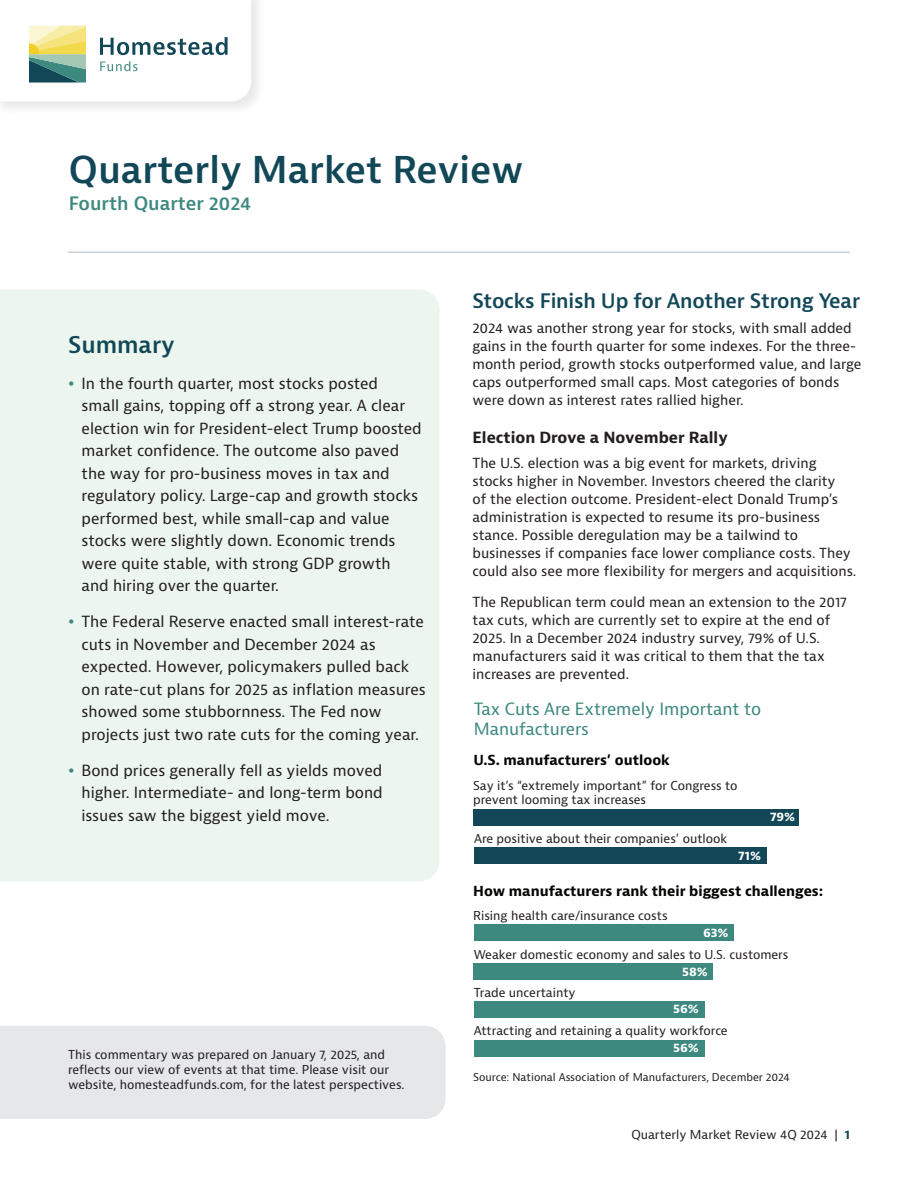
<style>
.page{position:relative;width:918px;height:1188px;background:#fff}
.page>*{position:absolute;margin:0;border:0;box-sizing:border-box;transform-origin:0 0}
.t1{font:600 36px "Bernina Sans";color:#114757}
.t2{font:600 22.5px "Bernina Sans";color:#114757}
.t3{font:600 19.5px "Bernina Sans";letter-spacing:-.01em;color:#114757}
.t4{font:600 18px "Bernina Sans";color:#3e897f}
.t5{font:16.5px/19.5px "Bernina Sans";letter-spacing:-.005em;color:#3e897f}
.t6{font:15px/22.5px "Bernina Sans";color:#231f20}
.t7{font:700 15px "Bernina Sans";color:#231f20}
.t8{font:13.5px/18px "Bernina Sans";color:#231f20}
.t9{font:700 13.5px "Bernina Sans";color:#040503}
.t10{font:12px/15px "Bernina Sans";color:#231f20}
.t11{font:700 12px "Bernina Sans";color:#fff}
.t12{font:10.5px "Bernina Sans";color:#231f20}
.s1{font-size:27px;color:#3e897f}
.s2{font-weight:700;color:#114757}
</style>
<div class="page">
<div style="left:0;top:0;width:266px;height:117px;background:#231f20;opacity:.1"></div>
<svg style="left:29px;top:25px;width:222px;height:76px"></svg>
<div style="left:0;top:290px;width:439px;height:591px;background:#ecf6ef"></div>
<div style="left:0;top:1026px;width:446px;height:93px;background:#e6e7e9"></div>
<hr style="left:68px;top:252px;width:782px;height:1px;background:#b2bac2">
<div style="left:474px;top:809px;width:325px;height:16px;background:#134757"></div>
<div style="left:474px;top:848px;width:292px;height:16px;background:#134757"></div>
<div style="left:474px;top:925px;width:259px;height:16px;background:#3e897f"></div>
<div style="left:474px;top:963px;width:239px;height:16px;background:#3e897f"></div>
<div style="left:474px;top:1001px;width:231px;height:17px;background:#3e897f"></div>
<div style="left:474px;top:1040px;width:231px;height:16px;background:#3e897f"></div>
<h1 class="t1" style="left:69px;top:146px;width:456px">Quarterly Market Review</h1>
<h3 class="t4" style="left:69px;top:191px;width:184px">Fourth Quarter 2024</h3>
<h2 class="t2" style="left:68px;top:330px;width:108px">Summary</h2>
<p class="t6" style="left:82px;top:372px;width:342px;text-indent:-14px"><span class="s1">•</span> In the fourth quarter, most stocks posted<br>small gains, topping off a strong year. A clear election win for President-elect Trump boosted market confidence. The outcome also paved the way for pro-business moves in tax and regulatory policy. Large-cap and growth stocks performed best, while small-cap and value stocks were slightly down. Economic trends were quite stable, with strong GDP growth<br>and hiring over the quarter.</p>
<p class="t6" style="left:82px;top:611px;width:346px;text-indent:-14px"><span class="s1">•</span> The Federal Reserve enacted small interest-rate cuts in November and December 2024 as expected. However, policymakers pulled back on rate-cut plans for 2025 as inflation measures showed some stubbornness. The Fed now projects just two rate cuts for the coming year.</p>
<p class="t6" style="left:82px;top:759px;width:303px;text-align:justify;text-indent:-14px"><span class="s1">•</span> Bond prices generally fell as yields moved higher. Intermediate- and long-term bond issues saw the biggest yield move.</p>
<p class="t10" style="left:68px;top:1048px;width:338px">This commentary was prepared on January 7, 2025, and reflects our view of events at that time. Please visit our website, homesteadfunds.com, for the latest perspectives.</p>
<h3 class="t3" style="left:472px;top:289px;width:389px">Stocks Finish Up for Another Strong Year</h3>
<p class="t8" style="left:472px;top:319px;width:390px">2024 was another strong year for stocks, with small added gains in the fourth quarter for some indexes. For the three&shy;month period, growth stocks outperformed value, and large caps outperformed small caps. Most categories of bonds were down as interest rates rallied higher.</p>
<p class="t7" style="left:472px;top:428px;width:257px">Election Drove a November Rally</p>
<p class="t8" style="left:472px;top:454px;width:385px">The U.S. election was a big event for markets, driving stocks higher in November. Investors cheered the clarity<br>of the election outcome. President-elect Donald Trump’s administration is expected to resume its pro-business stance. Possible deregulation may be a tailwind to businesses if companies face lower compliance costs. They could also see more flexibility for mergers and acquisitions.</p>
<p class="t8" style="left:472px;top:594px;width:376px">The Republican term could mean an extension to the 2017 tax cuts, which are currently set to expire at the end of 2025. In a December 2024 industry survey, 79% of U.S. manufacturers said it was critical to them that the tax increases are prevented.</p>
<p class="t5" style="left:474px;top:700px;width:289px">Tax Cuts Are Extremely Important to<br>Manufacturers</p>
<p class="t9" style="left:473px;top:751px;width:198px">U.S. manufacturers’ outlook</p>
<p class="t10" style="left:473px;top:779px;width:266px;line-height:13.5px">Say it’s “extremely important” for Congress to prevent looming tax increases</p>
<p class="t10" style="left:474px;top:832px;width:255px">Are positive about their companies’ outlook</p>
<p class="t11" style="left:738px;top:848px;width:24px">71%</p>
<p class="t11" style="left:770px;top:809px;width:27px">79%</p>
<p class="t9" style="left:473px;top:883px;width:352px">How manufacturers rank their biggest challenges:</p>
<p class="t10" style="left:473px;top:909px;width:196px">Rising health care/insurance costs</p>
<p class="t10" style="left:474px;top:947px;width:316px">Weaker domestic economy and sales to U.S. customers</p>
<p class="t10" style="left:474px;top:985px;width:103px">Trade uncertainty</p>
<p class="t10" style="left:474px;top:1023px;width:256px">Attracting and retaining a quality workforce</p>
<p class="t11" style="left:703px;top:925px;width:27px">63%</p>
<p class="t11" style="left:682px;top:964px;width:27px">58%</p>
<p class="t11" style="left:673px;top:1001px;width:27px">56%</p>
<p class="t11" style="left:673px;top:1040px;width:27px">56%</p>
<p class="t12" style="left:473px;top:1070px;width:318px">Source: National Association of Manufacturers, December 2024</p>
<p class="t10" style="left:631px;top:1127px;width:220px">Quarterly Market Review 4Q 2024 | <span class="s2">1</span></p>
</div>
